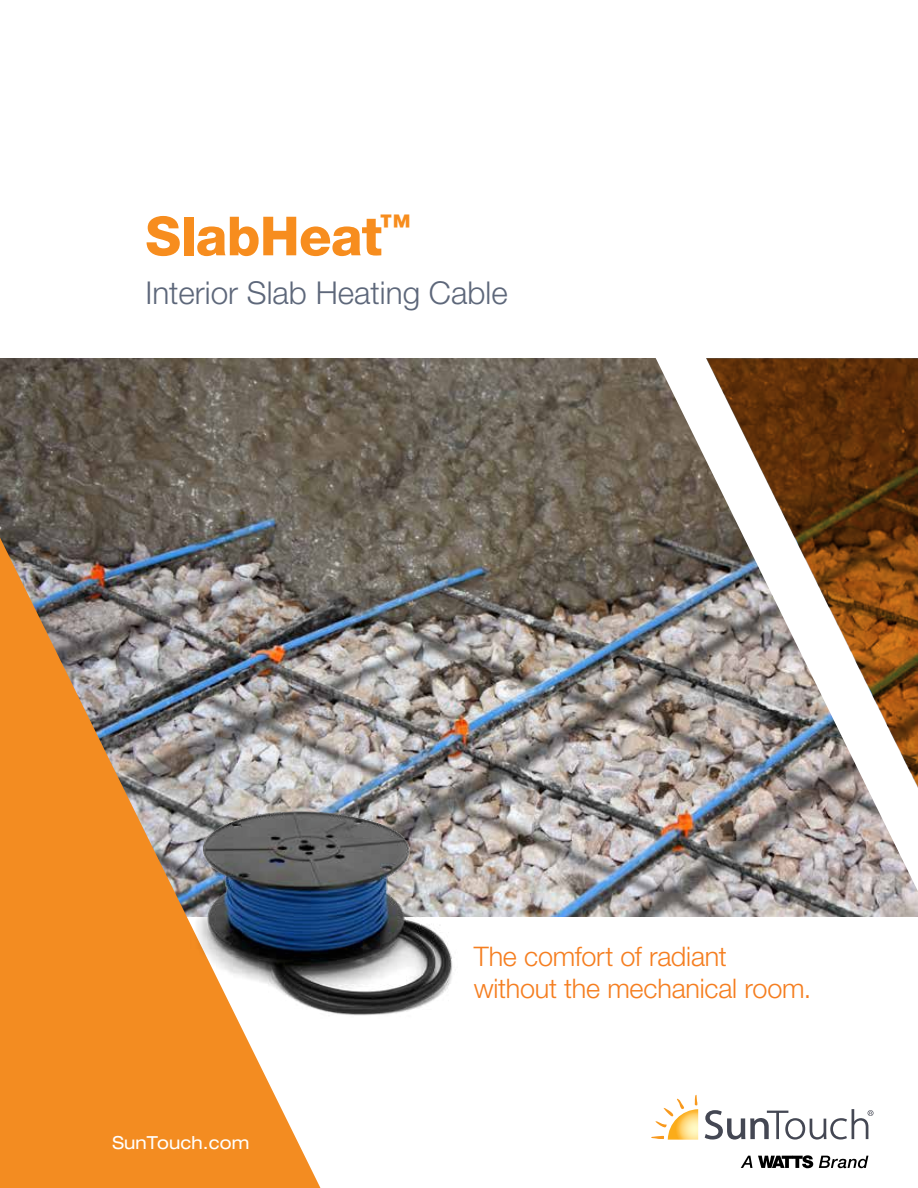
<style>
.page{position:relative;width:918px;height:1188px;background:#fff}
.page>*{position:absolute;margin:0;border:0;box-sizing:border-box;transform-origin:0 0}
.t1{font:800 54px "Helvetica Neue LT Std";letter-spacing:-.01em;color:#f78d1e}
.t2{font:300 31.5px "Helvetica Neue LT Std";color:#5d677a}
.t3{font:300 27px/32.4px "Helvetica Neue LT Std";letter-spacing:-.01em;color:#f57e20}
.t4{font:expanded 18px "Helvetica Neue LT Std";letter-spacing:.01em;color:#fff;scale:.96 1}
</style>
<div class="page">
<img style="left:0;top:359px;width:918px;height:558px">
<img style="left:653px;top:358px;width:265px;height:533px">
<img style="left:707px;top:359px;width:211px;height:485px">
<svg style="left:0;top:538px;width:320px;height:650px;background:#c88c50"></svg>
<svg style="left:741px;top:1155px;width:72px;height:13px"></svg>
<svg style="left:819px;top:1156px;width:49px;height:12px"></svg>
<svg style="left:705px;top:1109px;width:169px;height:31px"></svg>
<svg style="left:651px;top:1095px;width:47px;height:45px"></svg>
<img style="left:191px;top:811px;width:283px;height:238px">
<h1 class="t1" style="left:145px;top:204px;width:267px">SlabHeat<sup>™</sup></h1>
<p class="t2" style="left:145px;top:274px;width:364px">Interior Slab Heating Cable</p>
<p class="t4" style="left:112px;top:1132px;width:144px">SunTouch.com</p>
<p class="t3" style="left:474px;top:939px;width:339px">The comfort of radiant without the mechanical room.</p>
</div>
